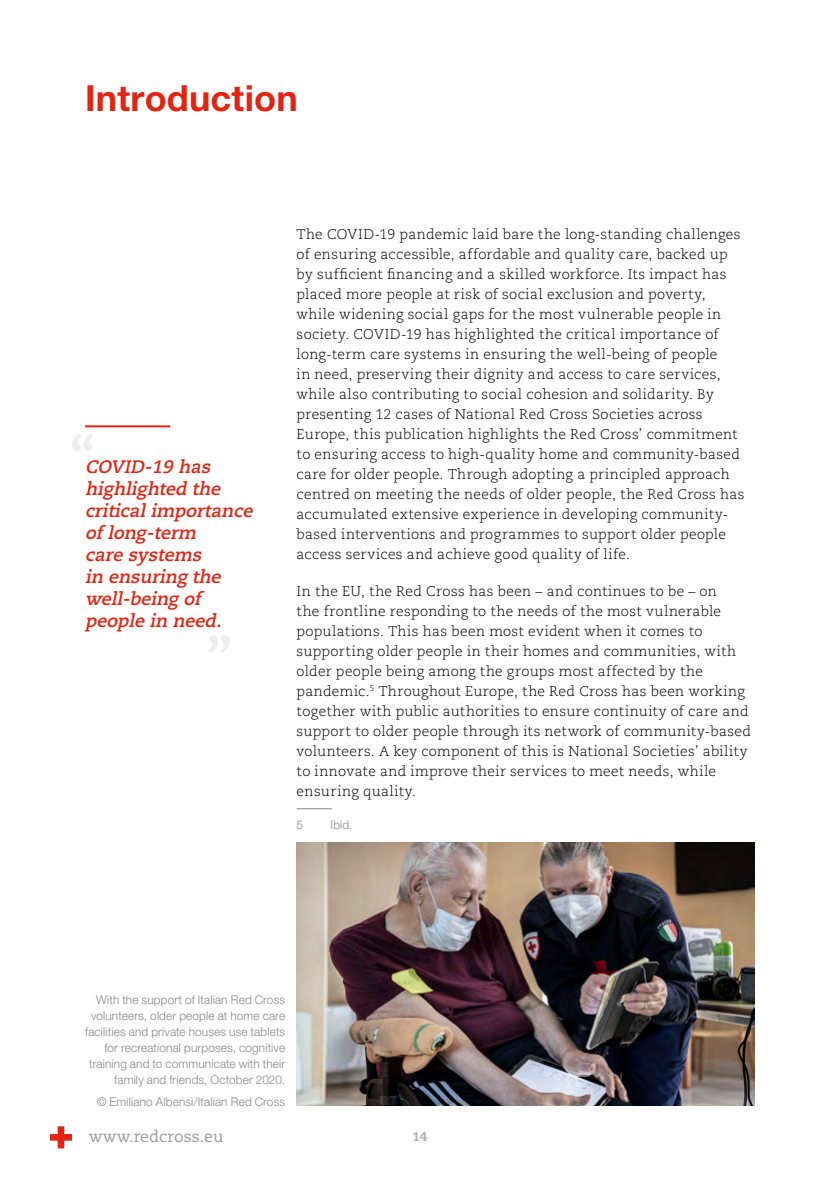
<style>
.page{position:relative;width:840px;height:1191px;background:#fff}
.page>*{position:absolute;margin:0;border:0;box-sizing:border-box;transform-origin:0 0}
.Heading_1_rouge{font:700 36px "Helvetica Neue LT Std";letter-spacing:.005em;color:#e42313}
.Quote___streamer{font:italic 700 18px/22px "Caecilia LT Pro 75";color:#e42313}
.t1{font:16px "Caecilia LT Pro 55 Roman";color:#9d9d9c}
.Body_text{font:300 14px/20px "Caecilia LT Pro 45";letter-spacing:.025em;color:#000}
.t2{font:800 12.6px "Caecilia LT Pro 85";color:#b3b2b2}
.Photo_info{font:300 12px/16px "Helvetica Neue LT Std";letter-spacing:.015em;color:#878787;text-align:right}
.Footnote{font:300 12px "Helvetica Neue LT Std";color:#878787}
</style>
<div class="page">
<svg style="left:50px;top:1126px;width:22px;height:22px"></svg>
<hr style="left:296px;top:808px;width:35px;height:1px;background:#878787">
<img style="left:296px;top:842px;width:458px;height:264px">
<svg style="left:209px;top:635px;width:20px;height:18px"></svg>
<svg style="left:72px;top:434px;width:21px;height:17px"></svg>
<svg style="left:85px;top:425px;width:86px;height:2px"></svg>
<p class="Heading_1_rouge" style="left:85px;top:76px;width:214px">Introduction</p>
<p class="Quote___streamer" style="left:85px;top:455px;width:173px">COVID-19 has highlighted the criticalimportance of long-term<br>care systems<br>in ensuring the well-being of people in need.</p>
<p class="Body_text" style="left:296px;top:224px;width:449px">The COVID-19 pandemic laid bare the long-standing challenges of ensuring accessible, affordable and quality care, backed up by sufficient financing and a skilled workforce. Its impact has placed more people at risk of social exclusion and poverty, while widening social gaps for the most vulnerable people in society. COVID-19 has highlighted the critical importance of long-term care systems in ensuring the well-being of people<br>in need, preserving their dignity and access to care services, while also contributing to social cohesion and solidarity. By presenting 12 cases of National Red Cross Societies across Europe, this publication highlights the Red Cross’ commitment to ensuring access to high-quality home and community-based care for older people. Through adopting a principled approach centred on meeting the needs of older people, the Red Cross has accumulated extensive experience in developing community&shy;based interventions and programmes to support older people access services and achieve good quality of life.</p>
<p class="Body_text" style="left:296px;top:581px;width:455px">In the EU, the Red Cross has been – and continues to be – on<br>the frontline responding to the needs of the most vulnerable populations. This has been most evident when it comes to supporting older people in their homes and communities, with older people being among the groups most affected by the pandemic.<sup>5</sup> Throughout Europe, the Red Cross has been working together with public authorities to ensure continuity of care and support to older people through its network of community-based volunteers. A key component of this is National Societies’ ability to innovate and improve their services to meet needs, while ensuring quality.</p>
<p class="Footnote" style="left:296px;top:818px;width:8px">5</p>
<p class="Footnote" style="left:330px;top:818px;width:23px">Ibid.</p>
<p class="Photo_info" style="left:85px;top:991px;width:201px">With the support of Italian Red Cross volunteers, older people at home care facilities and private houses use tablets for recreational purposes, cognitive training and to communicate with their family and friends, October 2020.</p>
<p class="Photo_info" style="left:97px;top:1093px;width:189px">© Emiliano Albensi/Italian Red Cross</p>
<p class="t1" style="left:89px;top:1125px;width:136px">www.redcross.eu</p>
<p class="t2" style="left:412px;top:1128px;width:16px">14</p>
</div>
